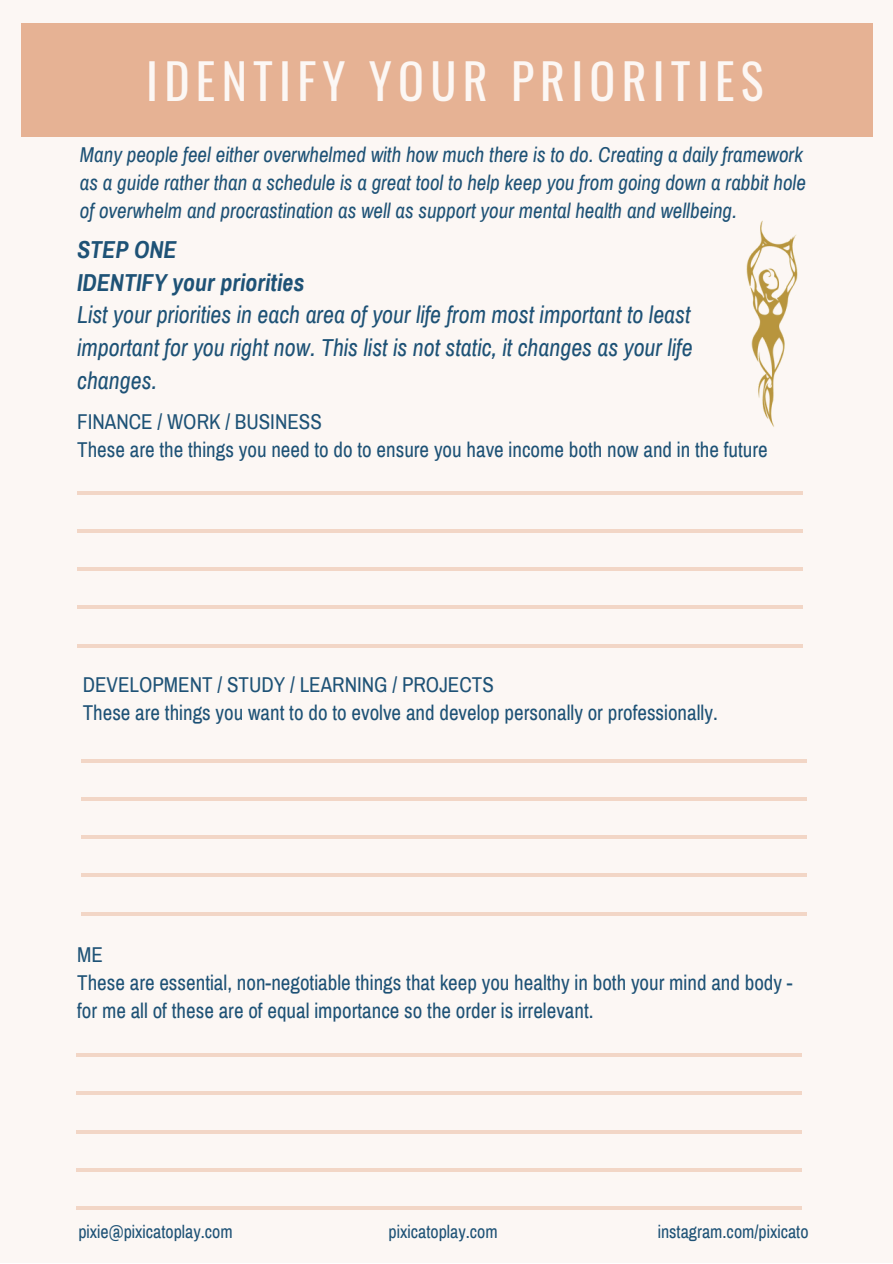
<style>
.page{position:relative;width:893px;height:1264px;background:#fff}
.page>*{position:absolute;margin:0;border:0;box-sizing:border-box;transform-origin:0 0}
.t1{font:48px "Oswald";letter-spacing:.13em;color:#fcf7f4}
.t2{font:italic 24px/32.5px "Archivo Narrow";color:#1e5276;text-align:justify}
.t3{font:italic 700 24px/32.5px "Archivo Narrow";color:#1e5276}
.t4{font:21px/28px "Archivo Narrow";color:#1e5276}
.t5{font:italic 21px/28px "Archivo Narrow";color:#1e5276}
.t6{font:18px "Archivo Narrow";color:#1e5276}
</style>
<div class="page">
<div style="left:0;top:0;width:892px;height:1262px;background:#fcf7f4"></div>
<div style="left:21px;top:23px;width:851px;height:113px;background:#e6b294"></div>
<hr style="left:77px;top:491px;width:725px;height:3px;background:#f2d6c6">
<hr style="left:77px;top:529px;width:725px;height:3px;background:#f2d6c6">
<hr style="left:77px;top:567px;width:725px;height:4px;background:#f2d6c6">
<hr style="left:77px;top:605px;width:725px;height:4px;background:#f2d6c6">
<hr style="left:77px;top:644px;width:725px;height:3px;background:#f2d6c6">
<hr style="left:82px;top:759px;width:725px;height:3px;background:#f2d6c6">
<hr style="left:82px;top:797px;width:725px;height:3px;background:#f2d6c6">
<hr style="left:82px;top:835px;width:725px;height:4px;background:#f2d6c6">
<hr style="left:82px;top:873px;width:725px;height:4px;background:#f2d6c6">
<hr style="left:82px;top:912px;width:725px;height:3px;background:#f2d6c6">
<hr style="left:76px;top:1053px;width:725px;height:3px;background:#f2d6c6">
<hr style="left:76px;top:1091px;width:725px;height:4px;background:#f2d6c6">
<hr style="left:76px;top:1130px;width:725px;height:3px;background:#f2d6c6">
<hr style="left:76px;top:1168px;width:725px;height:3px;background:#f2d6c6">
<hr style="left:76px;top:1206px;width:725px;height:3px;background:#f2d6c6">
<img style="left:746px;top:220px;width:52px;height:207px">
<h1 class="t1" style="left:146px;top:44px;width:618px">IDENTIFY YOUR PRIORITIES</h1>
<p class="t5" style="left:80px;top:141px;width:727px">Many people feel either overwhelmed with how much there is to do. Creating a daily framework as a guide rather than a schedule is a great tool to help keep you from going down a rabbit hole of overwhelm and procrastination as well as support your mental health and wellbeing.</p>
<p class="t3" style="left:77px;top:234px;width:229px">STEP ONE<br>IDENTIFY your priorities</p>
<p class="t2" style="left:77px;top:299px;width:617px">List your priorities in each area of your life from most important to least important for you right now. This list is not static, it changes as your life changes.</p>
<p class="t4" style="left:77px;top:407px;width:692px">FINANCE / WORK / BUSINESS<br>These are the things you need to do to ensure you have income both now and in the future</p>
<p class="t4" style="left:83px;top:671px;width:636px">DEVELOPMENT / STUDY / LEARNING / PROJECTS<br>These are things you want to do to evolve and develop personally or professionally.</p>
<p class="t4" style="left:77px;top:940px;width:717px">ME<br>These are essential, non-negotiable things that keep you healthy in both your mind and body - for me all of these are of equal importance so the order is irrelevant.</p>
<p class="t6" style="left:78px;top:1221px;width:156px">pixie@pixicatoplay.com</p>
<p class="t6" style="left:388px;top:1221px;width:111px">pixicatoplay.com</p>
<p class="t6" style="left:657px;top:1221px;width:152px">instagram.com/pixicato</p>
</div>
